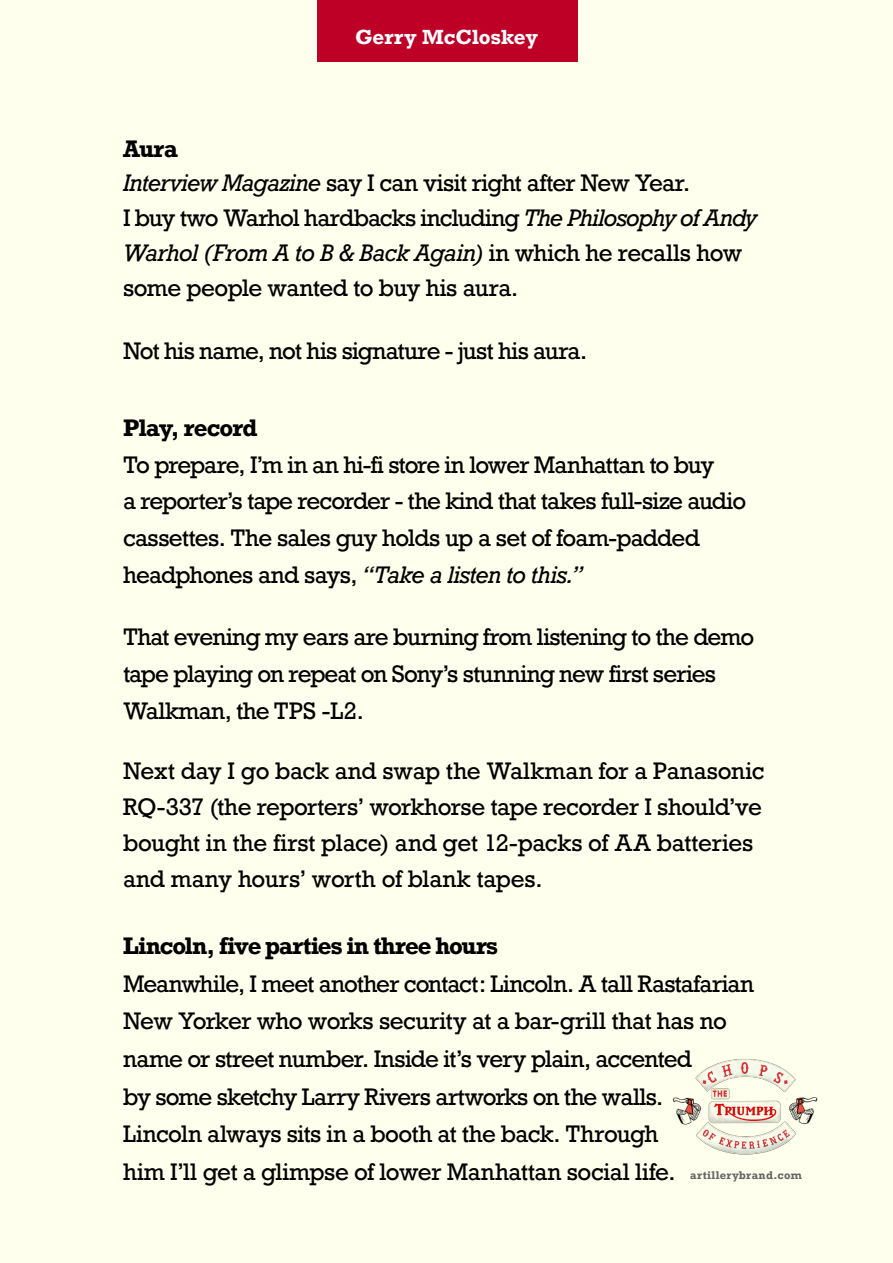
<style>
.page{position:relative;width:893px;height:1263px;background:#ffffed}
.page>*{position:absolute;margin:0;border:0;box-sizing:border-box;transform-origin:0 0}
.t1{font:22.5px/36.8px "Rockwell";letter-spacing:-.035em;color:#000}
.t2{font:700 22.5px "Rockwell";letter-spacing:-.04em;color:#000}
.t3{font:700 19.2px "Rockwell";letter-spacing:.005em;color:#fff}
.t4{font:700 10.5px "Rockwell";letter-spacing:.03em;color:#666}
.s1{font-weight:700}
.s2{font-style:italic}
</style>
<div class="page">
<img style="left:672px;top:1058px;width:146px;height:97px">
<div style="left:317px;top:0;width:260px;height:62px;background:#be0027"></div>
<p class="t3" style="left:355px;top:25px;width:185px">Gerry McCloskey</p>
<p class="t1" style="left:123px;top:131px;width:636px;line-height:34.8px"><span class="s1">Aura<br></span><span class="s2">Interview Magazine</span> say I can visit right after New Year.<br>I buy two Warhol hardbacks including <span class="s2">The Philosophy of Andy Warhol (From A to B &amp; Back Again)</span> in which he recalls how some people wanted to buy his aura.</p>
<p class="t1" style="left:123px;top:333px;width:466px">Not his name, not his signature - just his aura.</p>
<p class="t2" style="left:123px;top:413px;width:136px">Play, record</p>
<p class="t1" style="left:123px;top:446px;width:625px">To prepare, I’m in an hi-fi store in lower Manhattan to buy<br>a reporter’s tape recorder - the kind that takes full-size audio cassettes. The sales guy holds up a set of foam-padded headphones and says, <span class="s2">“Take a listen to this.”</span></p>
<p class="t1" style="left:123px;top:619px;width:633px">That evening my ears are burning from listening to the demo tape playing on repeat on Sony’s stunning new first series<br>Walkman, the TPS -L2.</p>
<p class="t1" style="left:123px;top:753px;width:643px;line-height:36px">Next day I go back and swap the Walkman for a Panasonic RQ-337 (the reporters’ workhorse tape recorder I should’ve bought in the first place) and get 12-packs of AA batteries and many hours’ worth of blank tapes.</p>
<p class="t2" style="left:123px;top:932px;width:376px">Lincoln, five parties in three hours</p>
<p class="t1" style="left:123px;top:965px;width:633px;line-height:37.5px">Meanwhile, I meet another contact: Lincoln. A tall Rastafarian New Yorker who works security at a bar-grill that has no name or street number. Inside it’s very plain, accented<br>by some sketchy Larry Rivers artworks on the walls.<br>Lincoln always sits in a booth at the back. Through<br>him I’ll get a glimpse of lower Manhattan social life.</p>
<p class="t4" style="left:690px;top:1169px;width:113px">artillerybrand.com</p>
</div>
